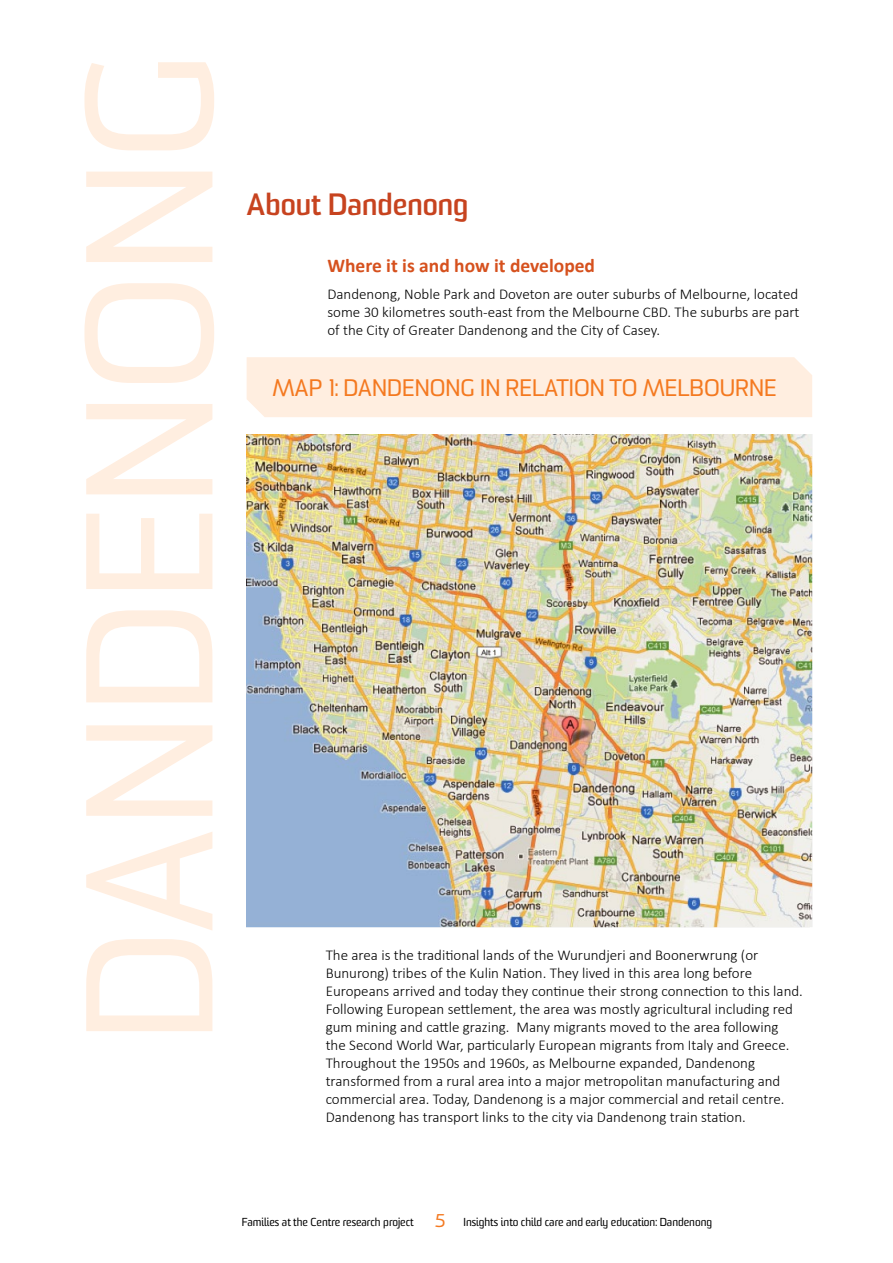
<style>
.page{position:relative;width:893px;height:1263px;background:#fff}
.page>*{position:absolute;margin:0;border:0;box-sizing:border-box;transform-origin:0 0}
.t1{font:175.5px "Sommet";color:#ffeee0}
.t2{font:700 30px "Sommet";color:#c7431f}
.t3{font:23.25px "Sommet";color:#f47920}
.t4{font:700 19.5px "Calibri";color:#d6511e}
.t5{font:18px "Sommet";color:#f47920}
.t6{font:300 15px/18px "Calibri";color:#000;text-align:justify}
.t7{font:11.25px "Sommet";color:#000}
</style>
<div class="page">
<div style="left:247px;top:357px;width:565px;height:60px;background:#ffeee0"></div>
<img style="left:247px;top:434px;width:565px;height:493px">
<h1 class="t1" style="left:43px;top:1043px;width:993px;rotate:-90deg">DANDENONG</h1>
<h2 class="t2" style="left:247px;top:185px;width:223px">About Dandenong</h2>
<h3 class="t4" style="left:327px;top:253px;width:269px">Where it is and how it developed</h3>
<p class="t6" style="left:327px;top:284px;width:474px">Dandenong, Noble Park and Doveton are outer suburbs of Melbourne, located some 30 kilometres south-east from the Melbourne CBD. The suburbs are part of the City of Greater Dandenong and the City of Casey.</p>
<h3 class="t3" style="left:272px;top:373px;width:506px">MAP 1: DANDENONG IN RELATION TO MELBOURNE</h3>
<p class="t6" style="left:326px;top:945px;width:479px;text-align:left">The area is the traditional lands of the Wurundjeri and Boonerwrung (or Bunurong) tribes of the Kulin Nation. They lived in this area long before Europeans arrived and today they continue their strong connection to this land.<br>Following European settlement, the area was mostly agricultural including red gum mining and cattle grazing. Many migrants moved to the area following<br>the Second World War, particularly European migrants from Italy and Greece.<br>Throughout the 1950s and 1960s, as Melbourne expanded, Dandenong transformed from a rural area into a major metropolitan manufacturing and commercial area. Today, Dandenong is a major commercial and retail centre.<br>Dandenong has transport links to the city via Dandenong train station.</p>
<p class="t5" style="left:435px;top:1209px;width:12px">5</p>
<p class="t7" style="left:242px;top:1215px;width:173px">Families at the Centre research project</p>
<p class="t7" style="left:464px;top:1215px;width:250px">Insights into child care and early education: Dandenong</p>
</div>
